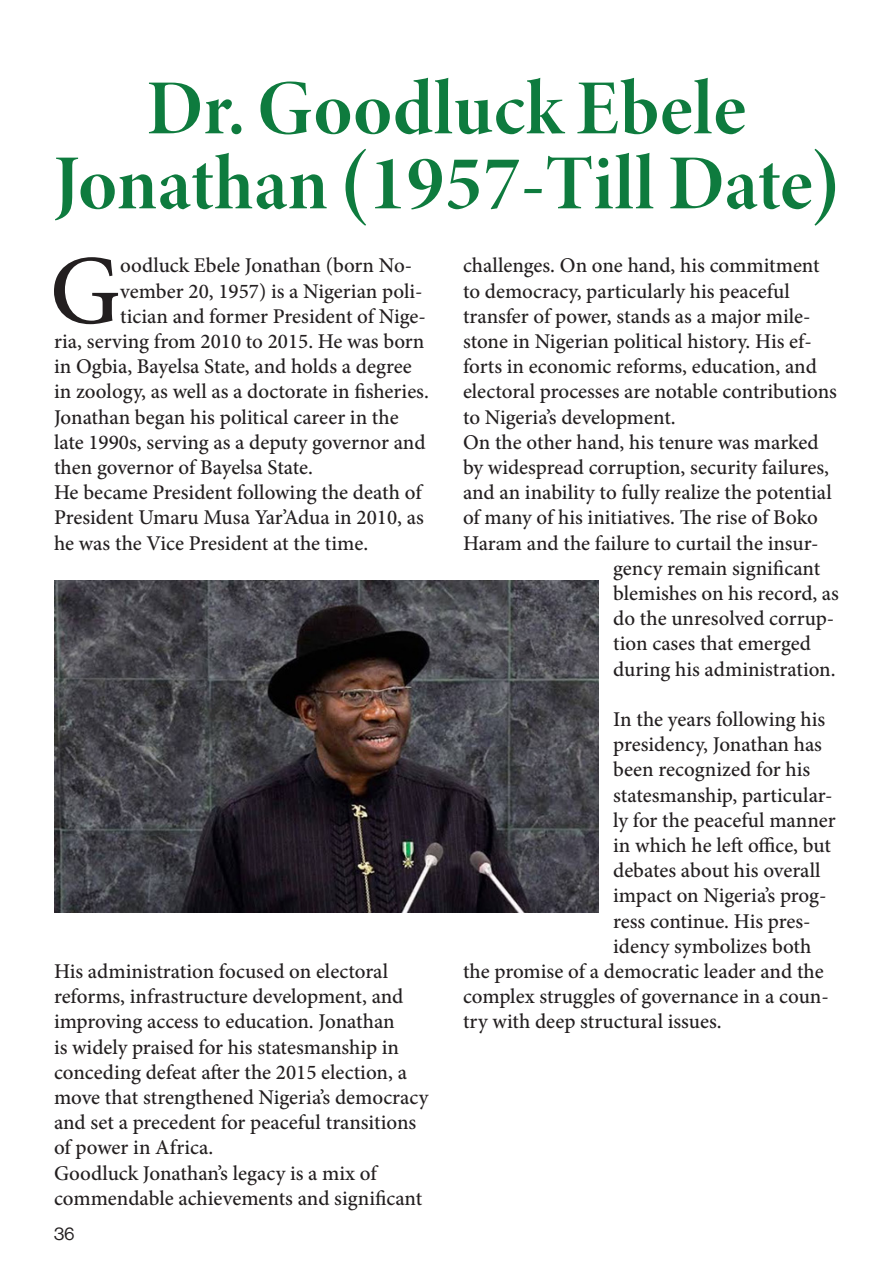
<style>
.page{position:relative;width:893px;height:1263px;background:#fff}
.page>*{position:absolute;margin:0;border:0;box-sizing:border-box;transform-origin:0 0}
.t1{font:500 98.55px "Minion Pro";color:#231f20}
.t2{font:78px "Minion Variable Concept";letter-spacing:.005em;color:#0e7b3e}
.t3{font:500 21px/25.2px "Minion Pro";color:#231f20}
.t4{font:18px "Neue Haas Display";color:#231f20}
</style>
<div class="page">
<img style="left:54px;top:580px;width:544px;height:332px">
<p class="t2" style="left:147px;top:54px;width:601px">Dr. Goodluck Ebele</p>
<p class="t2" style="left:54px;top:129px;width:786px">Jonathan (1957-Till Date)</p>
<p class="t1" style="left:50px;top:225px;width:72px">G</p>
<p class="t3" style="left:120px;top:253px;width:293px">oodluck Ebele Jonathan (born No-</p>
<p class="t3" style="left:463px;top:253px;width:358px">challenges. On one hand, his commitment</p>
<p class="t3" style="left:463px;top:278px;width:328px">to democracy, particularly his peaceful</p>
<p class="t3" style="left:463px;top:303px;width:349px">transfer of power, stands as a major mile-</p>
<p class="t3" style="left:463px;top:329px;width:350px">stone in Nigerian political history. His ef-</p>
<p class="t3" style="left:463px;top:354px;width:355px">forts in economic reforms, education, and</p>
<p class="t3" style="left:463px;top:379px;width:375px">electoral processes are notable contributions</p>
<p class="t3" style="left:463px;top:404px;width:214px">to Nigeria’s development.</p>
<p class="t3" style="left:463px;top:429px;width:357px">On the other hand, his tenure was marked</p>
<p class="t3" style="left:463px;top:455px;width:367px">by widespread corruption, security failures,</p>
<p class="t3" style="left:463px;top:480px;width:370px">and an inability to fully realize the potential</p>
<p class="t3" style="left:463px;top:505px;width:356px">of many of his initiatives. The rise of Boko</p>
<p class="t3" style="left:463px;top:530px;width:357px">Haram and the failure to curtail the insur-</p>
<p class="t3" style="left:613px;top:555px;width:209px">gency remain significant</p>
<p class="t3" style="left:613px;top:581px;width:227px">blemishes on his record, as</p>
<p class="t3" style="left:613px;top:606px;width:223px">do the unresolved corrup-</p>
<p class="t3" style="left:613px;top:631px;width:199px">tion cases that emerged</p>
<p class="t3" style="left:613px;top:656px;width:224px">during his administration.</p>
<p class="t3" style="left:613px;top:707px;width:214px">In the years following his</p>
<p class="t3" style="left:613px;top:732px;width:210px">presidency, Jonathan has</p>
<p class="t3" style="left:613px;top:757px;width:199px">been recognized for his</p>
<p class="t3" style="left:613px;top:782px;width:221px">statesmanship, particular-</p>
<p class="t3" style="left:613px;top:807px;width:224px">ly for the peaceful manner</p>
<p class="t3" style="left:613px;top:833px;width:219px">in which he left office, but</p>
<p class="t3" style="left:613px;top:858px;width:209px">debates about his overall</p>
<p class="t3" style="left:613px;top:883px;width:215px">impact on Nigeria’s prog-</p>
<p class="t3" style="left:613px;top:908px;width:199px">ress continue. His pres-</p>
<p class="t3" style="left:613px;top:933px;width:200px">idency symbolizes both</p>
<p class="t3" style="left:463px;top:959px;width:362px">the promise of a democratic leader and the</p>
<p class="t3" style="left:463px;top:984px;width:367px">complex struggles of governance in a coun-</p>
<p class="t3" style="left:463px;top:1009px;width:260px">try with deep structural issues.</p>
<p class="t3" style="left:120px;top:278px;width:304px">vember 20, 1957) is a Nigerian poli-</p>
<p class="t3" style="left:120px;top:303px;width:307px">tician and former President of Nige-</p>
<p class="t3" style="left:54px;top:329px;width:372px">ria, serving from 2010 to 2015. He was born</p>
<p class="t3" style="left:54px;top:354px;width:359px">in Ogbia, Bayelsa State, and holds a degree</p>
<p class="t3" style="left:54px;top:379px;width:376px">in zoology, as well as a doctorate in fisheries.</p>
<p class="t3" style="left:54px;top:404px;width:346px">Jonathan began his political career in the</p>
<p class="t3" style="left:54px;top:429px;width:373px">late 1990s, serving as a deputy governor and</p>
<p class="t3" style="left:54px;top:455px;width:261px">then governor of Bayelsa State.</p>
<p class="t3" style="left:54px;top:480px;width:371px;text-align:justify">He became President following the death of President Umaru Musa Yar’Adua in 2010, as he was the Vice President at the time.</p>
<p class="t3" style="left:54px;top:959px;width:376px">His administration focused on electoral reforms, infrastructure development, and improving access to education. Jonathan<br>is widely praised for his statesmanship in conceding defeat after the 2015 election, a move that strengthened Nigeria’s democracy and set a precedent for peaceful transitions of power in Africa.</p>
<p class="t3" style="left:54px;top:1160px;width:370px">Goodluck Jonathan’s legacy is a mix of commendable achievements and significant</p>
<p class="t4" style="left:54px;top:1223px;width:22px">36</p>
</div>
